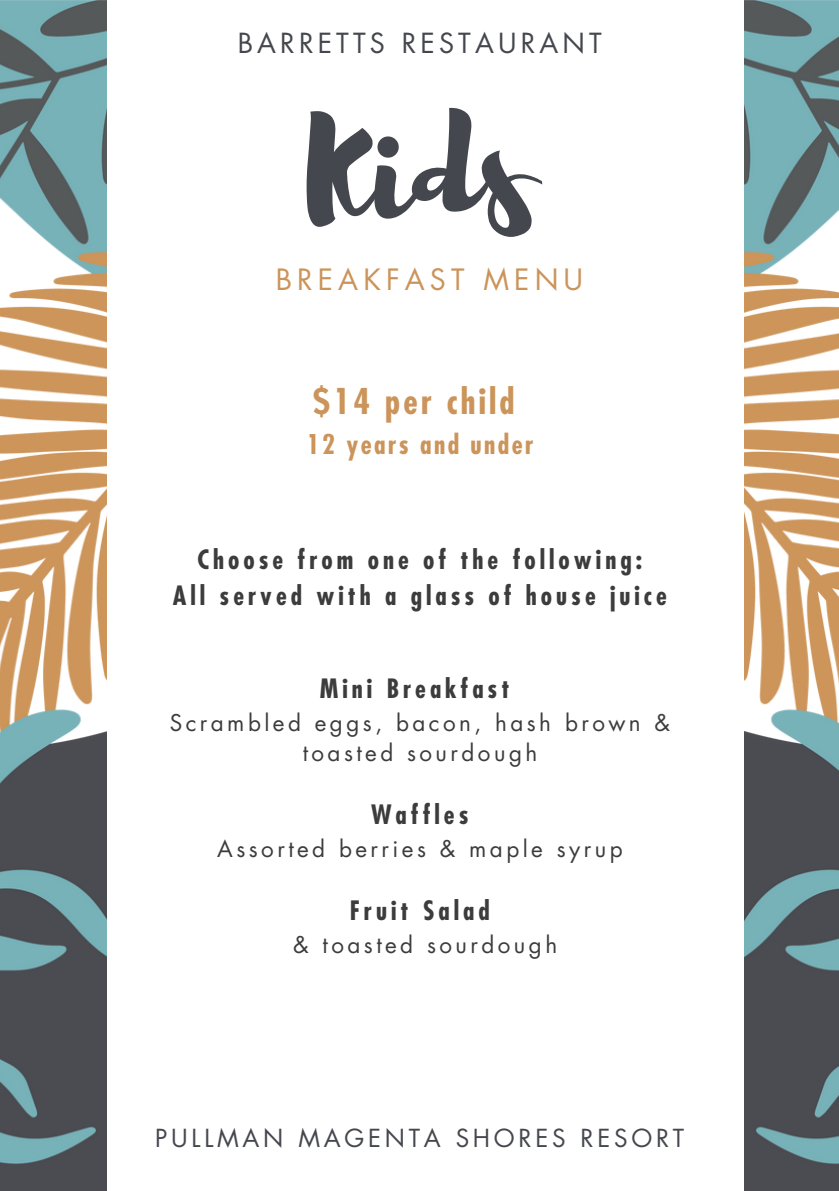
<style>
.page{position:relative;width:839px;height:1191px;background:#fff}
.page>*{position:absolute;margin:0;border:0;box-sizing:border-box;transform-origin:0 0}
.t1{font:141.2px "Brusher";color:#45474e}
.t2{font:700 condensed 34.6px "Futura Std";letter-spacing:.09em;color:#cb945a}
.t3{font:28.6px "Futura Std";letter-spacing:.18em;color:#cb945a}
.t4{font:27px "Futura Std";letter-spacing:.155em;color:#45474e}
.t5{font:700 condensed 26.4px "Futura Std";letter-spacing:.09em;color:#cb945a}
.t6{font:700 condensed 26px "Futura Std";letter-spacing:.155em;color:#3c3c3c}
.t7{font:24.2px "Futura Std";letter-spacing:.155em;color:#45474e}
.t8{font:22.4px/30px "Futura Std";letter-spacing:.155em;color:#3c3c3c;text-align:center}
</style>
<div class="page">
<img style="left:0;top:0;width:106px;height:1191px">
<img style="left:745px;top:0;width:93px;height:1191px">
<p class="t4" style="left:238px;top:31px;width:365px">BARRETTS RESTAURANT</p>
<p class="t1" style="left:306px;top:79px;width:228px">Kids</p>
<p class="t3" style="left:276px;top:267px;width:309px">BREAKFAST MENU</p>
<p class="t2" style="left:313px;top:385px;width:203px">$14 per child</p>
<p class="t5" style="left:306px;top:433px;width:228px">12 years and under</p>
<p class="t6" style="left:197px;top:548px;width:446px">Choose from one of the following:</p>
<p class="t6" style="left:173px;top:584px;width:495px">All served with a glass of house juice</p>
<p class="t6" style="left:320px;top:677px;width:191px">Mini Breakfast</p>
<p class="t8" style="left:170px;top:709px;width:502px">Scrambled eggs, bacon, hash brown &amp; toasted sourdough</p>
<p class="t6" style="left:371px;top:803px;width:99px">Waffles</p>
<p class="t8" style="left:217px;top:835px;width:407px">Assorted berries &amp; maple syrup</p>
<p class="t6" style="left:350px;top:899px;width:141px">Fruit Salad</p>
<p class="t8" style="left:293px;top:931px;width:265px">&amp; toasted sourdough</p>
<p class="t7" style="left:155px;top:1127px;width:530px">PULLMAN MAGENTA SHORES RESORT</p>
</div>
